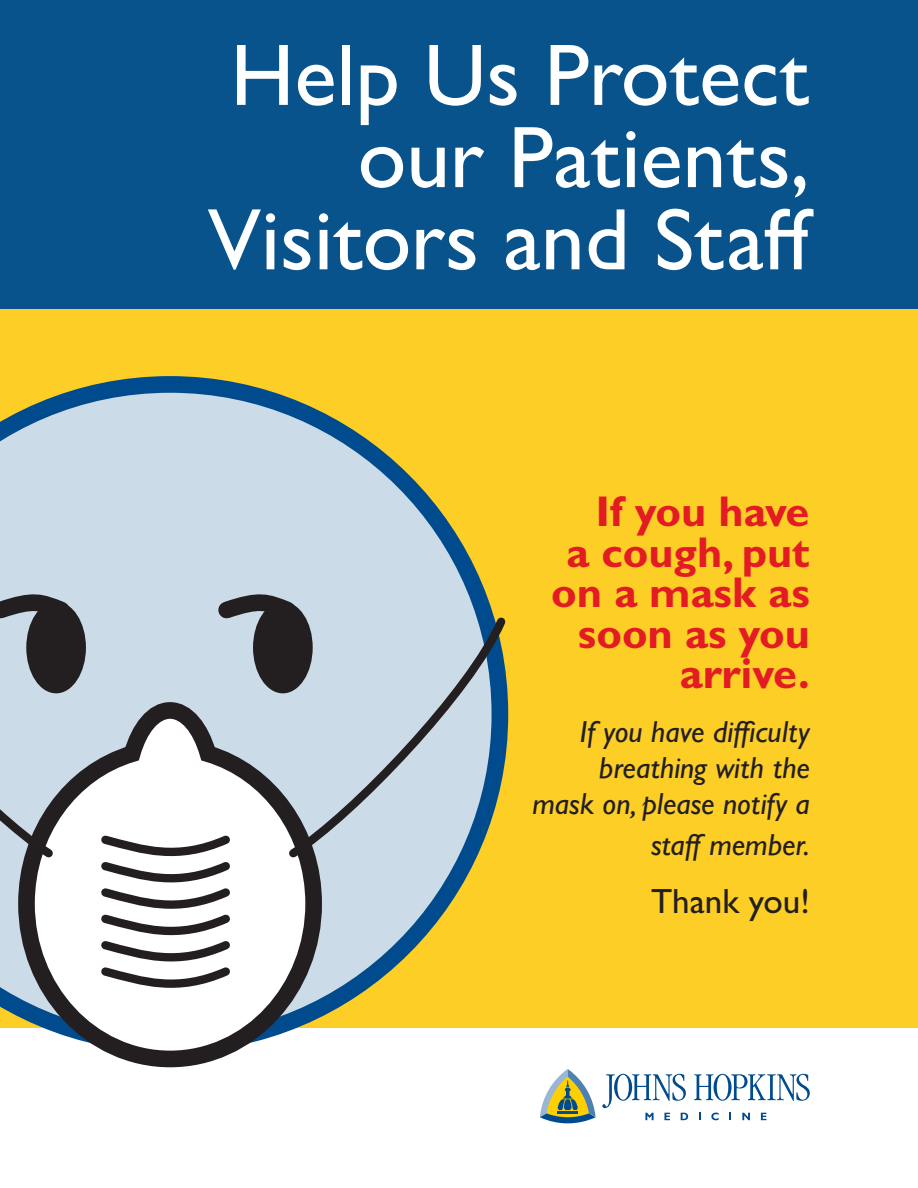
<style>
.page{position:relative;width:918px;height:1188px;background:#fff}
.page>*{position:absolute;margin:0;border:0;box-sizing:border-box;transform-origin:0 0}
.t1{font:500 87.9px/82.2px "Gill Sans MT Std";color:#fff;text-align:right}
.t2{font:700 43.2px/40.5px "Gill Sans MT Std";color:#e31b23;text-align:right}
.t3{font:500 35.1px "Gill Sans MT Std";color:#231f20}
.t4{font:italic 500 30.6px/36px "Gill Sans MT Std";color:#231f20;text-align:right}
</style>
<div class="page">
<div style="left:0;top:304px;width:918px;height:724px;background:#fdce26"></div>
<svg style="left:699px;top:1113px;width:2px;height:7px"></svg>
<svg style="left:711px;top:1113px;width:8px;height:7px"></svg>
<svg style="left:729px;top:1113px;width:2px;height:7px"></svg>
<svg style="left:742px;top:1113px;width:8px;height:7px"></svg>
<svg style="left:761px;top:1113px;width:5px;height:7px"></svg>
<svg style="left:694px;top:1074px;width:116px;height:27px"></svg>
<svg style="left:540px;top:1069px;width:148px;height:55px"></svg>
<div style="left:0;top:0;width:918px;height:309px;background:#08538c"></div>
<svg style="left:0;top:376px;width:492px;height:637px"></svg>
<div style="left:253px;top:602px;width:60px;height:91px;background:#231f20;border-radius:50%"></div>
<svg style="left:10px;top:694px;width:320px;height:374px"></svg>
<svg style="left:282px;top:611px;width:227px;height:254px"></svg>
<svg style="left:95px;top:829px;width:142px;height:164px"></svg>
<svg style="left:0;top:599px;width:83px;height:266px"></svg>
<svg style="left:205px;top:599px;width:104px;height:33px"></svg>
<h1 class="t1" style="left:208px;top:33px;width:607px">Help Us Protect our Patients,<br>Visitors and Staff</h1>
<h2 class="t2" style="left:551px;top:491px;width:260px">If you have<br>a cough, put on a mask as soon as you arrive.</h2>
<p class="t4" style="left:533px;top:714px;width:279px">If you have difficulty breathing with the mask on, please notify a</p>
<p class="t4" style="left:651px;top:826px;width:160px">staff member.</p>
<p class="t3" style="left:651px;top:881px;width:160px">Thank you!</p>
</div>
